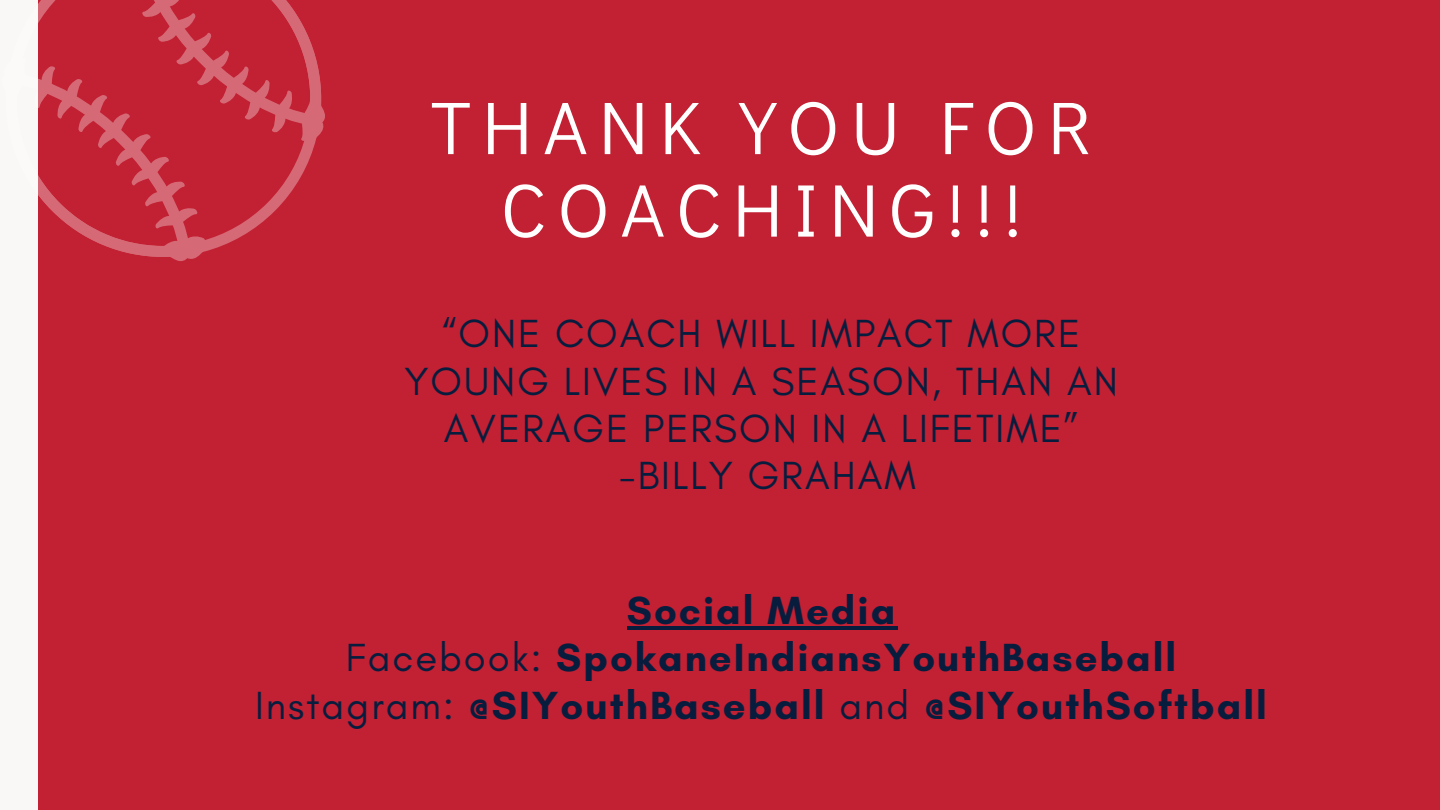
<style>
.page{position:relative;width:1440px;height:810px;background:#c22033}
.page>*{position:absolute;margin:0;border:0;box-sizing:border-box;transform-origin:0 0}
.t1{font:75px/82.5px "Didact Gothic";letter-spacing:.15em;color:#fff;text-align:center}
.t2{font:700 40px/47.2px "Glacial Indifference";letter-spacing:.05em;color:#081d3e;text-align:center}
.t3{font:40px/47.2px "Glacial Indifference";letter-spacing:.05em;color:#081d3e;text-align:center}
.s1{font-weight:400}
</style>
<div class="page">
<div style="left:0;top:0;width:37px;height:810px;background:#faf8f6"></div>
<svg style="left:37px;top:0;width:288px;height:261px"></svg>
<hr style="left:627px;top:626px;width:270px;height:4px;background:#081d3e">
<h1 class="t1" style="left:431px;top:84px;width:662px">THANK YOU FOR<br>COACHING!!!</h1>
<p class="t3" style="left:404px;top:310px;width:715px">“ONE COACH WILL IMPACT MORE<br>YOUNG LIVES IN A SEASON, THAN AN<br>AVERAGE PERSON IN A LIFETIME” -BILLY GRAHAM</p>
<p class="t2" style="left:255px;top:586px;width:1013px">Social Media<br><span class="s1">Facebook:</span> SpokaneIndiansYouthBaseball<br><span class="s1">Instagram:</span> @SIYouthBaseball <span class="s1">and</span> @SIYouthSoftball</p>
</div>
